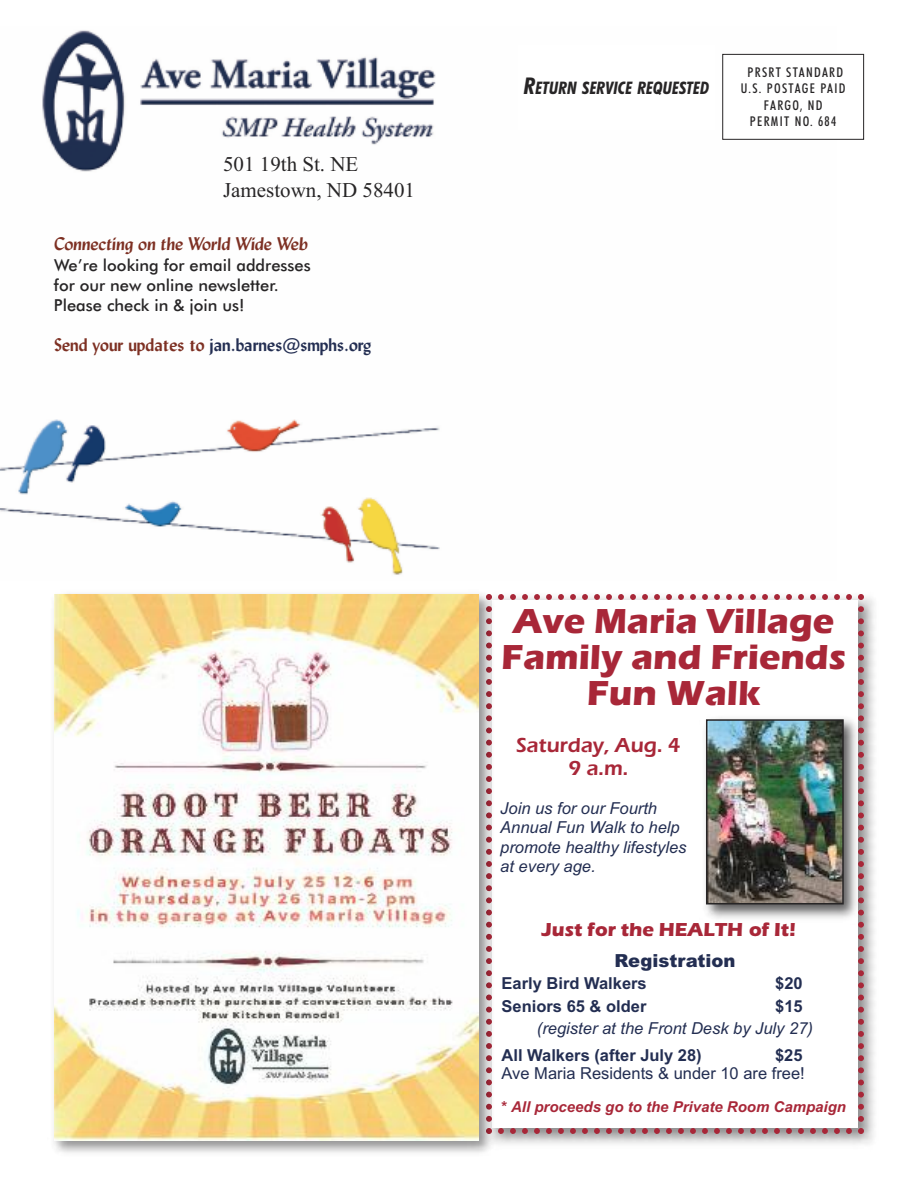
<style>
.page{position:relative;width:918px;height:1188px;background:#fff}
.page>*{position:absolute;margin:0;border:0;box-sizing:border-box;transform-origin:0 0}
.t1{font:700 36px/36px "Eras ITC";color:#a82738;text-align:center}
.t2{font:21px/25.2px "Times New Roman";color:#272526}
.t3{font:600 21px/22.5px "Eras ITC";color:#a82738;text-align:center}
.t4{font:700 19.5px "Eras ITC";color:#a82738}
.t5{font:700 18px "Lydian BT";color:#232e52}
.t6{font:italic 700 18px "Lydian BT";color:#7d3023}
.t7{font:900 18px "Arial";color:#232e52}
.t8{font:italic 700 condensed 17.4px "Futura BT";color:#272526}
.t9{font:italic 16.5px/19.5px "Arial";color:#232e52}
.t10{font:500 16.5px/19.8px "Futura BT";color:#272526}
.t11{font:700 16.5px "Arial";color:#232e52}
.t12{font:16.5px "Arial";color:#232e52}
.t13{font:italic 700 15px "Arial";color:#a82738}
.t14{font:500 condensed 13.5px/16.4px "Futura BT";letter-spacing:.1em;color:#272526;text-align:center}
.s1{color:#7d3023}
.s2{font-size:23.1px}
</style>
<div class="page">
<img style="left:499px;top:597px;width:376px;height:548px">
<svg style="left:499px;top:594px;width:365px;height:540px"></svg>
<img style="left:0;top:30px;width:836px;height:545px">
<div style="left:723px;top:55px;width:140px;height:84px;background:#fff"></div>
<div style="left:722px;top:54px;width:142px;height:86px;border:1px solid #272526"></div>
<div style="left:519px;top:46px;width:196px;height:84px;background:#fff"></div>
<img style="left:53px;top:593px;width:446px;height:560px">
<img style="left:54px;top:594px;width:425px;height:547px">
<img style="left:699px;top:713px;width:164px;height:211px">
<img style="left:709px;top:722px;width:132px;height:179px">
<div style="left:706px;top:719px;width:138px;height:185px;border:2px solid #272526"></div>
<p class="t2" style="left:223px;top:152px;width:193px">501 19th St. NE<br>Jamestown, ND 58401</p>
<p class="t6" style="left:54px;top:237px;width:256px">Connecting on the World Wide Web</p>
<p class="t10" style="left:54px;top:257px;width:258px">We’re looking for email addresses for our new online newsletter.<br>Please check in &amp; join us!</p>
<p class="t5" style="left:54px;top:338px;width:319px"><span class="s1">Send your updates to</span> jan.barnes@smphs.org</p>
<p class="t8" style="left:524px;top:81px;width:187px"><span class="s2">R</span>ETURN SERVICE REQUESTED</p>
<p class="t14" style="left:741px;top:65px;width:106px">PRSRT STANDARD<br>U.S. POSTAGE PAID<br>FARGO, ND<br>PERMIT NO. 684</p>
<h1 class="t1" style="left:501px;top:602px;width:346px">Ave Maria Village<br>Family and Friends<br>Fun Walk</h1>
<p class="t3" style="left:516px;top:734px;width:166px">Saturday, Aug. 4<br>9 a.m.</p>
<p class="t9" style="left:500px;top:799px;width:188px">Join us for our Fourth<br>Annual Fun Walk to help promote healthy lifestyles at every age.</p>
<p class="t4" style="left:542px;top:918px;width:256px">Just for the HEALTH of It!</p>
<p class="t7" style="left:615px;top:950px;width:122px">Registration</p>
<p class="t11" style="left:502px;top:974px;width:147px">Early Bird Walkers</p>
<p class="t11" style="left:775px;top:974px;width:29px">$20</p>
<p class="t11" style="left:502px;top:996px;width:146px">Seniors 65 &amp; older</p>
<p class="t11" style="left:775px;top:996px;width:29px">$15</p>
<p class="t9" style="left:537px;top:1019px;width:278px">(register at the Front Desk by July 27)</p>
<p class="t11" style="left:502px;top:1046px;width:202px">All Walkers (after July 28)</p>
<p class="t11" style="left:775px;top:1046px;width:29px">$25</p>
<p class="t12" style="left:502px;top:1064px;width:305px">Ave Maria Residents &amp; under 10 are free!</p>
<p class="t13" style="left:502px;top:1098px;width:346px">* All proceeds go to the Private Room Campaign</p>
</div>
